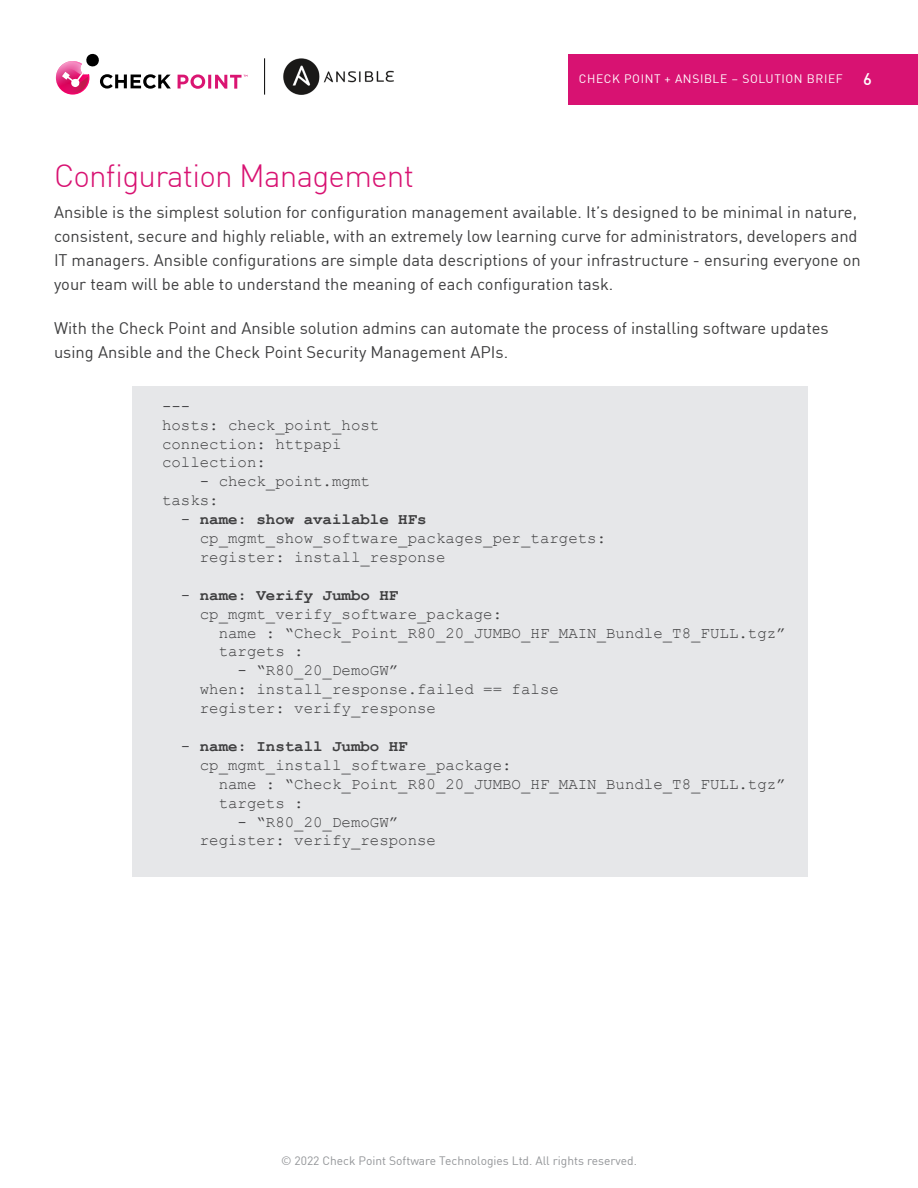
<style>
.page{position:relative;width:918px;height:1188px;background:#fff}
.page>*{position:absolute;margin:0;border:0;box-sizing:border-box;transform-origin:0 0}
.Body_Copy{font:300 31.5px "DIN Pro";letter-spacing:-.025em;color:#d81272}
.Body_Copy-2{font:16.5px/24px "DIN Pro";color:#3e3e3f}
.Body_Copy-3{font:15.75px "Courier New";color:#3e3e3f}
.Body_Copy-4{font:700 15.75px "Courier New";color:#3e3e3f}
.t1{font:12px "DIN Pro";color:#939598}
.t2{font:12px "DIN Pro";letter-spacing:.05em;color:#fff}
.s1{font-weight:500;font-size:16.5px}
.s2{font-weight:400}
</style>
<div class="page">
<div style="left:568px;top:54px;width:350px;height:51px;background:#d81272"></div>
<svg style="left:178px;top:74px;width:27px;height:15px"></svg>
<hr style="left:208px;top:75px;width:3px;height:14px;background:#da1572">
<svg style="left:56px;top:53px;width:115px;height:42px"></svg>
<svg style="left:215px;top:75px;width:32px;height:14px"></svg>
<img style="left:283px;top:58px;width:111px;height:37px">
<hr style="left:264px;top:58px;width:1px;height:37px;background:#000">
<div style="left:132px;top:386px;width:676px;height:491px;background:#e6e7e9"></div>
<p class="t2" style="left:579px;top:70px;width:295px">CHECK POINT + ANSIBLE – SOLUTION BRIEF <span class="s1">6</span></p>
<p class="Body_Copy" style="left:54px;top:152px;width:362px">Configuration Management</p>
<p class="Body_Copy-2" style="left:54px;top:199px;width:808px">Ansible is the simplest solution for configuration management available. It’s designed to be minimal in nature, consistent, secure and highly reliable, with an extremely low learning curve for administrators, developers and IT managers. Ansible configurations are simple data descriptions of your infrastructure - ensuring everyone on your team will be able to understand the meaning of each configuration task.</p>
<p class="Body_Copy-2" style="left:54px;top:315px;width:776px">With the Check Point and Ansible solution admins can automate the process of installing software updates using Ansible and the Check Point Security Management APIs.</p>
<p class="Body_Copy-3" style="left:162px;top:396px;width:30px">---</p>
<p class="Body_Copy-3" style="left:162px;top:415px;width:219px">hosts: check_point_host</p>
<p class="Body_Copy-3" style="left:162px;top:434px;width:181px">connection: httpapi</p>
<p class="Body_Copy-3" style="left:162px;top:453px;width:105px">collection:</p>
<p class="Body_Copy-3" style="left:200px;top:472px;width:172px">- check_point.mgmt</p>
<p class="Body_Copy-3" style="left:162px;top:491px;width:58px">tasks:</p>
<p class="Body_Copy-4" style="left:181px;top:510px;width:247px"><span class="s2">-</span> name: show available HFs</p>
<p class="Body_Copy-3" style="left:200px;top:528px;width:408px">cp_mgmt_show_software_packages_per_targets:</p>
<p class="Body_Copy-3" style="left:200px;top:547px;width:247px">register: install_response</p>
<p class="Body_Copy-4" style="left:181px;top:585px;width:219px"><span class="s2">-</span> name: Verify Jumbo HF</p>
<p class="Body_Copy-3" style="left:200px;top:604px;width:304px">cp_mgmt_verify_software_package:</p>
<p class="Body_Copy-3" style="left:219px;top:623px;width:569px">name : “Check_Point_R80_20_JUMBO_HF_MAIN_Bundle_T8_FULL.tgz”</p>
<p class="Body_Copy-3" style="left:219px;top:642px;width:87px">targets :</p>
<p class="Body_Copy-3" style="left:238px;top:661px;width:162px">- “R80_20_DemoGW”</p>
<p class="Body_Copy-3" style="left:200px;top:680px;width:361px">when: install_response.failed == false</p>
<p class="Body_Copy-3" style="left:200px;top:699px;width:238px">register: verify_response</p>
<p class="Body_Copy-4" style="left:181px;top:736px;width:228px"><span class="s2">-</span> name: Install Jumbo HF</p>
<p class="Body_Copy-3" style="left:200px;top:755px;width:313px">cp_mgmt_install_software_package:</p>
<p class="Body_Copy-3" style="left:219px;top:774px;width:569px">name : “Check_Point_R80_20_JUMBO_HF_MAIN_Bundle_T8_FULL.tgz”</p>
<p class="Body_Copy-3" style="left:219px;top:793px;width:87px">targets :</p>
<p class="Body_Copy-3" style="left:238px;top:812px;width:162px">- “R80_20_DemoGW”</p>
<p class="Body_Copy-3" style="left:200px;top:831px;width:238px">register: verify_response</p>
<p class="t1" style="left:281px;top:1151px;width:357px">© 2022 Check Point Software Technologies Ltd. All rights reserved.</p>
</div>
